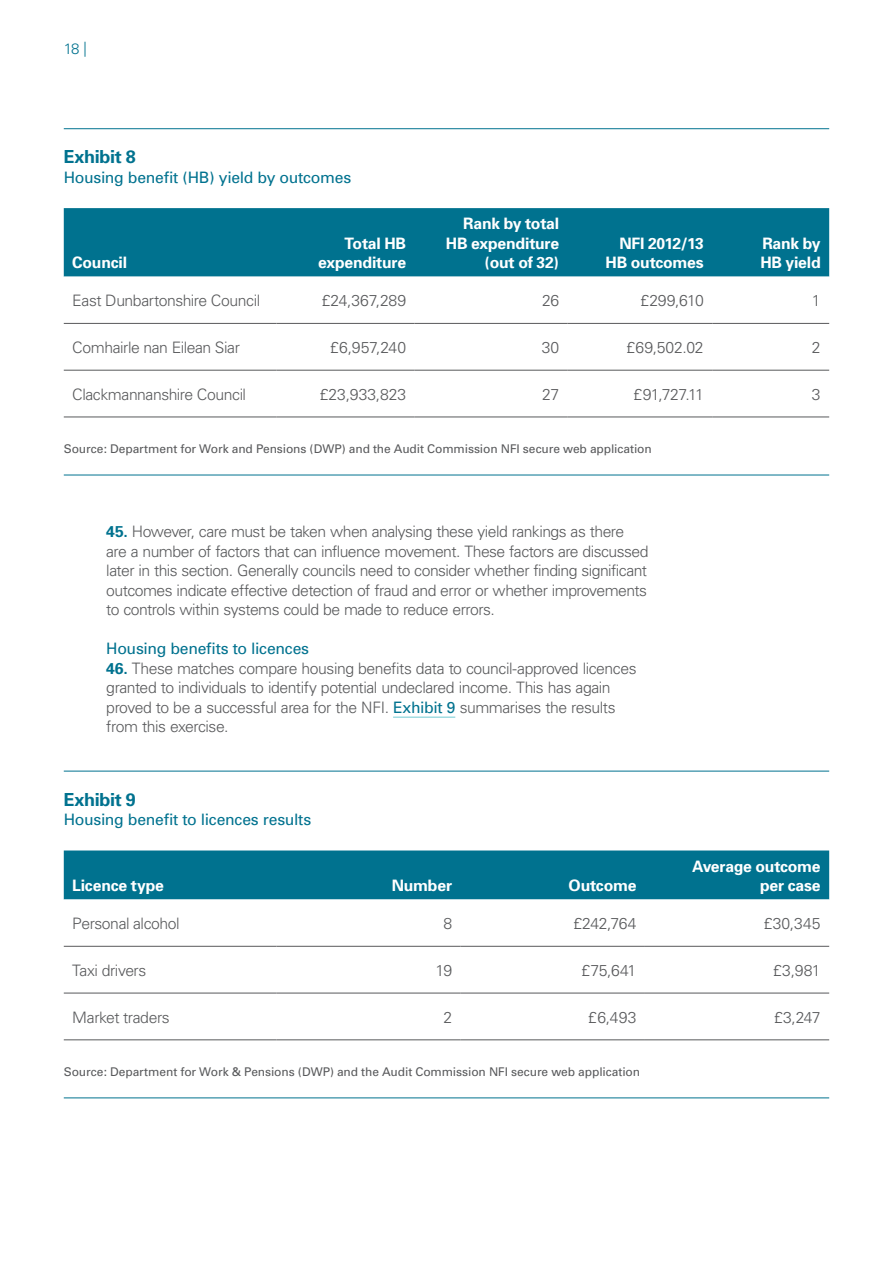
<style>
.page{position:relative;width:893px;height:1263px;background:#fff}
.page>*{position:absolute;margin:0;border:0;box-sizing:border-box;transform-origin:0 0}
.t1{font:700 18px "Univers";letter-spacing:-.02em;color:#00728f}
.t2{font:300 15.75px/19.5px "Univers";letter-spacing:-.03em;color:#58595b}
.t3{font:700 15.75px/19.5px "Univers";letter-spacing:-.015em;color:#fff;text-align:right}
.t4{font:15.75px "Univers";letter-spacing:-.015em;color:#00728f}
.t5{font:300 15px "Univers";color:#00728f}
.t6{font:12px "Univers";letter-spacing:-.005em;color:#58595b}
.s1{font-weight:700;color:#00728f}
.s2{font-weight:400;color:#00728f}
</style>
<div class="page">
<hr style="left:393px;top:717px;width:62px;height:1px;background:#72cbd2">
<hr style="left:64px;top:128px;width:765px;height:1px;background:#00728f">
<hr style="left:64px;top:475px;width:765px;height:1px;background:#00728f">
<div style="left:64px;top:208px;width:765px;height:69px;background:#00728f"></div>
<svg style="left:64px;top:322px;width:765px;height:95px"></svg>
<hr style="left:64px;top:323px;width:212px;height:1px;background:#58595b">
<hr style="left:276px;top:323px;width:139px;height:1px;background:#58595b">
<hr style="left:415px;top:323px;width:153px;height:1px;background:#58595b">
<hr style="left:568px;top:323px;width:144px;height:1px;background:#58595b">
<hr style="left:712px;top:323px;width:117px;height:1px;background:#58595b">
<hr style="left:64px;top:370px;width:212px;height:1px;background:#58595b">
<hr style="left:276px;top:370px;width:139px;height:1px;background:#58595b">
<hr style="left:415px;top:370px;width:153px;height:1px;background:#58595b">
<hr style="left:568px;top:370px;width:144px;height:1px;background:#58595b">
<hr style="left:712px;top:370px;width:117px;height:1px;background:#58595b">
<hr style="left:64px;top:417px;width:212px;height:1px;background:#58595b">
<hr style="left:276px;top:417px;width:139px;height:1px;background:#58595b">
<hr style="left:415px;top:417px;width:153px;height:1px;background:#58595b">
<hr style="left:568px;top:417px;width:144px;height:1px;background:#58595b">
<hr style="left:712px;top:417px;width:117px;height:1px;background:#58595b">
<hr style="left:64px;top:771px;width:765px;height:1px;background:#00728f">
<hr style="left:64px;top:1097px;width:765px;height:1px;background:#00728f">
<div style="left:64px;top:850px;width:765px;height:49px;background:#00728f"></div>
<svg style="left:64px;top:899px;width:765px;height:94px"></svg>
<hr style="left:64px;top:946px;width:212px;height:1px;background:#58595b">
<hr style="left:276px;top:946px;width:185px;height:1px;background:#58595b">
<hr style="left:461px;top:946px;width:184px;height:1px;background:#58595b">
<hr style="left:645px;top:946px;width:184px;height:1px;background:#58595b">
<hr style="left:64px;top:993px;width:212px;height:1px;background:#58595b">
<hr style="left:276px;top:993px;width:185px;height:1px;background:#58595b">
<hr style="left:461px;top:993px;width:184px;height:1px;background:#58595b">
<hr style="left:645px;top:993px;width:184px;height:1px;background:#58595b">
<hr style="left:64px;top:1039px;width:212px;height:1px;background:#58595b">
<hr style="left:276px;top:1039px;width:185px;height:1px;background:#58595b">
<hr style="left:461px;top:1039px;width:184px;height:1px;background:#58595b">
<hr style="left:645px;top:1039px;width:184px;height:1px;background:#58595b">
<p class="t5" style="left:64px;top:40px;width:24px">18 |</p>
<p class="t1" style="left:64px;top:146px;width:74px">Exhibit 8</p>
<p class="t4" style="left:64px;top:168px;width:289px">Housing benefit (HB) yield by outcomes</p>
<p class="t3" style="left:72px;top:253px;width:56px">Council</p>
<p class="t3" style="left:318px;top:233px;width:90px">Total HB expenditure</p>
<p class="t3" style="left:446px;top:214px;width:115px">Rank by total<br>HB expenditure (out of 32)</p>
<p class="t3" style="left:606px;top:233px;width:100px">NFI 2012/13<br>HB outcomes</p>
<p class="t3" style="left:760px;top:233px;width:62px;text-align:left">Rank by<br>HB yield</p>
<p class="t2" style="left:72px;top:291px;width:189px">East Dunbartonshire Council</p>
<p class="t2" style="left:322px;top:291px;width:86px">£24,367,289</p>
<p class="t2" style="left:542px;top:291px;width:19px">26</p>
<p class="t2" style="left:640px;top:291px;width:65px">£299,610</p>
<p class="t2" style="left:812px;top:291px;width:10px">1</p>
<p class="t2" style="left:72px;top:338px;width:169px">Comhairle nan Eilean Siar</p>
<p class="t2" style="left:330px;top:338px;width:77px">£6,957,240</p>
<p class="t2" style="left:542px;top:338px;width:19px">30</p>
<p class="t2" style="left:627px;top:338px;width:79px">£69,502.02</p>
<p class="t2" style="left:812px;top:338px;width:10px">2</p>
<p class="t2" style="left:72px;top:384px;width:175px">Clackmannanshire Council</p>
<p class="t2" style="left:320px;top:384px;width:88px">£23,933,823</p>
<p class="t2" style="left:542px;top:384px;width:19px">27</p>
<p class="t2" style="left:634px;top:384px;width:72px">£91,727.11</p>
<p class="t2" style="left:812px;top:384px;width:10px">3</p>
<p class="t6" style="left:64px;top:442px;width:589px">Source: Department for Work and Pensions (DWP) and the Audit Commission NFI secure web application</p>
<p class="t2" style="left:106px;top:522px;width:544px"><span class="s1">45.</span> However, care must be taken when analysing these yield rankings as there are a number of factors that can influence movement. These factors are discussed later in this section. Generally councils need to consider whether finding significant outcomes indicate effective detection of fraud and error or whether improvements to controls within systems could be made to reduce errors.</p>
<p class="t4" style="left:106px;top:639px;width:204px">Housing benefits to licences</p>
<p class="t2" style="left:106px;top:658px;width:532px"><span class="s1">46.</span> These matches compare housing benefits data to council-approved licences granted to individuals to identify potential undeclared income. This has again proved to be a successful area for the NFI. <span class="s2">Exhibit 9</span> summarises the results from this exercise.</p>
<p class="t1" style="left:64px;top:788px;width:74px">Exhibit 9</p>
<p class="t4" style="left:64px;top:810px;width:249px">Housing benefit to licences results</p>
<p class="t3" style="left:72px;top:876px;width:93px">Licence type</p>
<p class="t3" style="left:392px;top:876px;width:62px">Number</p>
<p class="t3" style="left:569px;top:876px;width:69px">Outcome</p>
<p class="t3" style="left:692px;top:856px;width:130px">Average outcome per case</p>
<p class="t2" style="left:72px;top:914px;width:109px">Personal alcohol</p>
<p class="t2" style="left:443px;top:914px;width:10px">8</p>
<p class="t2" style="left:573px;top:914px;width:64px">£242,764</p>
<p class="t2" style="left:764px;top:914px;width:58px">£30,345</p>
<p class="t2" style="left:72px;top:960px;width:76px">Taxi drivers</p>
<p class="t2" style="left:436px;top:960px;width:18px">19</p>
<p class="t2" style="left:582px;top:960px;width:56px">£75,641</p>
<p class="t2" style="left:773px;top:960px;width:49px">£3,981</p>
<p class="t2" style="left:72px;top:1007px;width:99px">Market traders</p>
<p class="t2" style="left:443px;top:1007px;width:10px">2</p>
<p class="t2" style="left:588px;top:1007px;width:50px">£6,493</p>
<p class="t2" style="left:774px;top:1007px;width:48px">£3,247</p>
<p class="t6" style="left:64px;top:1065px;width:578px">Source: Department for Work &amp; Pensions (DWP) and the Audit Commission NFI secure web application</p>
</div>
